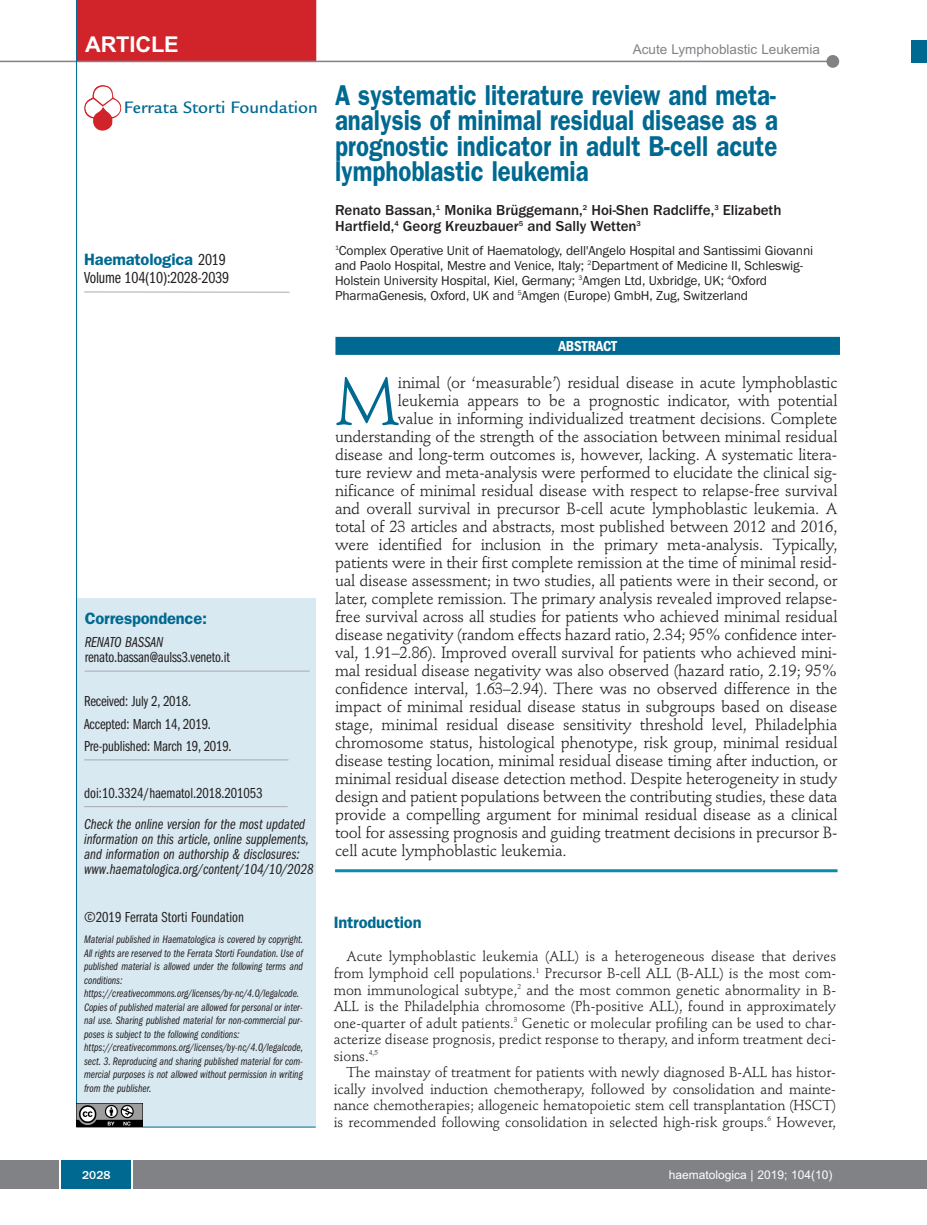
<style>
.page{position:relative;width:927px;height:1225px;background:#fff}
.page>*{position:absolute;margin:0;border:0;box-sizing:border-box;transform-origin:0 0}
.t1{font:66.45px "Stempel Schneidler";color:#006991}
.t2{font:600 28.8px/25.5px "Franklin Gothic";color:#006991;text-align:justify;scale:.83 1}
.t3{font:700 21.75px "Arial";letter-spacing:-.01em;color:#fff}
.t4{font:500 18px "Legacy Sans";color:#006991}
.t5{font:600 16.5px "Franklin Gothic";letter-spacing:-.01em;color:#006991}
.t6{font:16.5px "Franklin Gothic Book Cmpr";letter-spacing:-.01em;color:#231f20}
.t7{font:16.05px "Stempel Schneidler";letter-spacing:-.015em;color:#231f20}
.t8{font:15px/15px "Franklin Gothic Book Cmpr Ital";color:#231f20}
.t9{font:15px/22.5px "Franklin Gothic Book Cmpr";letter-spacing:-.01em;color:#231f20}
.t10{font:500 15px/16.5px "Franklin Gothic";color:#231f20}
.t11{font:600 condensed 15px "Franklin Gothic";letter-spacing:-.005em;color:#fff}
.t12{font:14.25px/16.5px "Stempel Schneidler";color:#231f20;text-align:justify}
.t13{font:13.5px/15px "Franklin Gothic";letter-spacing:-.01em;color:#231f20}
.t14{font:13.5px "Arial";color:#808285}
.t15{font:12px "Arial";color:#fff}
.t16{font:500 12px "Franklin Gothic";color:#fff}
.t17{font:11.25px/13.5px "Franklin Gothic Book Cmpr Ital";color:#231f20}
.s1{font-family:"Franklin Gothic Book Cmpr";font-weight:400;color:#231f20}
</style>
<div class="page">
<div style="left:911px;top:40px;width:16px;height:22px;background:#006991"></div>
<div style="left:910px;top:1160px;width:17px;height:28px;background:#808285"></div>
<div style="left:0;top:1160px;width:910px;height:28px;background:#808285"></div>
<div style="left:61px;top:1160px;width:71px;height:28px;background:#006991"></div>
<svg style="left:60px;top:1160px;width:1px;height:28px"></svg>
<svg style="left:132px;top:1160px;width:1px;height:28px"></svg>
<div style="left:77px;top:598px;width:239px;height:529px;background:#d9e9f1"></div>
<hr style="left:84px;top:759px;width:204px;height:1px;background:#a8a9ad">
<hr style="left:85px;top:671px;width:225px;height:1px;background:#a8a9ad">
<hr style="left:76px;top:1126px;width:240px;height:1px;background:#006991">
<hr style="left:84px;top:292px;width:206px;height:1px;background:#a8a9ad">
<div style="left:77px;top:0;width:239px;height:62px;background:#d1232a"></div>
<hr style="left:0;top:61px;width:830px;height:1px;background:#808285">
<div style="left:826px;top:55px;width:13px;height:13px;background:#808285;border-radius:50%"></div>
<hr style="left:84px;top:806px;width:204px;height:1px;background:#a8a9ad">
<hr style="left:76px;top:0;width:1px;height:1126px;background:#006991">
<img style="left:77px;top:1103px;width:65px;height:23px">
<img style="left:84px;top:85px;width:37px;height:46px">
<hr style="left:335px;top:869px;width:502px;height:3px;background:#0d8aaf">
<div style="left:335px;top:337px;width:505px;height:18px;background:#006991"></div>
<h3 class="t3" style="left:85px;top:32px;width:95px">ARTICLE</h3>
<p class="t14" style="left:633px;top:42px;width:189px">Acute Lymphoblastic Leukemia</p>
<p class="t4" style="left:124px;top:101px;width:196px">Ferrata Storti Foundation</p>
<p class="t5" style="left:84px;top:254px;width:143px">Haematologica <span class="s1">2019</span></p>
<p class="t6" style="left:84px;top:272px;width:146px">Volume 104(10):2028-2039</p>
<p class="t5" style="left:85px;top:612px;width:124px">Correspondence:</p>
<p class="t8" style="left:85px;top:636px;width:80px">RENATO BASSAN</p>
<p class="t9" style="left:85px;top:647px;width:147px">renato.bassan@aulss3.veneto.it</p>
<p class="t9" style="left:84px;top:691px;width:149px">Received: July 2, 2018.<br>Accepted: March 14, 2019.<br>Pre-published: March 19, 2019.</p>
<p class="t9" style="left:84px;top:783px;width:180px">doi:10.3324/haematol.2018.201053</p>
<p class="t8" style="left:84px;top:817px;width:231px">Check the online version for the most updated information on this article, online supplements, and information on authorship &amp; disclosures: www.haematologica.org/content/104/10/2028</p>
<p class="t9" style="left:84px;top:907px;width:161px">©2019 Ferrata Storti Foundation</p>
<p class="t17" style="left:84px;top:933px;width:221px">Material published in Haematologica is covered by copyright.<br>All rights are reserved to the Ferrata Storti Foundation. Use of published material is allowed under the following terms and conditions: https://creativecommons.org/licenses/by-nc/4.0/legalcode.<br>Copies of published material are allowed for personal or inter&shy;nal use. Sharing published material for non-commercial pur&shy;poses is subject to the following conditions: https://creativecommons.org/licenses/by-nc/4.0/legalcode, sect. 3. Reproducing and sharing published material for com&shy;mercial purposes is not allowed without permission in writing from the publisher.</p>
<h2 class="t2" style="left:335px;top:85px;width:535px">A systematic literature review and meta&shy;analysis of minimal residual disease as a prognostic indicator in adult B-cell acute lymphoblastic leukemia</h2>
<p class="t10" style="left:335px;top:201px;width:448px">Renato Bassan,<sup>1</sup> Monika Brüggemann,<sup>2</sup> Hoi-Shen Radcliffe,<sup>3</sup> Elizabeth<br>Hartfield,<sup>4</sup> Georg Kreuzbauer<sup>5</sup> and Sally Wetten<sup>3</sup></p>
<p class="t13" style="left:335px;top:243px;width:480px"><sup>1</sup>Complex Operative Unit of Haematology, dell'Angelo Hospital and Santissimi Giovanni and Paolo Hospital, Mestre and Venice, Italy; <sup>2</sup>Department of Medicine II, Schleswig-Holstein University Hospital, Kiel, Germany; <sup>3</sup>Amgen Ltd, Uxbridge, UK; <sup>4</sup>Oxford PharmaGenesis, Oxford, UK and <sup>5</sup>Amgen (Europe) GmbH, Zug, Switzerland</p>
<p class="t11" style="left:558px;top:341px;width:60px">ABSTRACT</p>
<h1 class="t1" style="left:335px;top:374px;width:65px">M</h1>
<p class="t7" style="left:398px;top:376px;width:441px">inimal (or ‘measurable’) residual disease in acute lymphoblastic</p>
<p class="t7" style="left:398px;top:394px;width:441px">leukemia appears to be a prognostic indicator, with potential</p>
<p class="t7" style="left:398px;top:412px;width:441px">value in informing individualized treatment decisions. Complete</p>
<p class="t7" style="left:335px;top:430px;width:504px">understanding of the strength of the association between minimal residual</p>
<p class="t7" style="left:335px;top:448px;width:504px">disease and long-term outcomes is, however, lacking. A systematic litera-</p>
<p class="t7" style="left:335px;top:466px;width:504px">ture review and meta-analysis were performed to elucidate the clinical sig-</p>
<p class="t7" style="left:335px;top:484px;width:504px">nificance of minimal residual disease with respect to relapse-free survival</p>
<p class="t7" style="left:335px;top:502px;width:504px">and overall survival in precursor B-cell acute lymphoblastic leukemia. A</p>
<p class="t7" style="left:335px;top:520px;width:504px">total of 23 articles and abstracts, most published between 2012 and 2016,</p>
<p class="t7" style="left:335px;top:538px;width:504px">were identified for inclusion in the primary meta-analysis. Typically,</p>
<p class="t7" style="left:335px;top:556px;width:504px">patients were in their first complete remission at the time of minimal resid-</p>
<p class="t7" style="left:335px;top:574px;width:504px">ual disease assessment; in two studies, all patients were in their second, or</p>
<p class="t7" style="left:335px;top:592px;width:504px">later, complete remission. The primary analysis revealed improved relapse-</p>
<p class="t7" style="left:335px;top:610px;width:504px">free survival across all studies for patients who achieved minimal residual</p>
<p class="t7" style="left:335px;top:628px;width:503px">disease negativity (random effects hazard ratio, 2.34; 95% confidence inter-</p>
<p class="t7" style="left:335px;top:646px;width:504px">val, 1.91–2.86). Improved overall survival for patients who achieved mini-</p>
<p class="t7" style="left:335px;top:664px;width:504px">mal residual disease negativity was also observed (hazard ratio, 2.19; 95%</p>
<p class="t7" style="left:335px;top:682px;width:504px">confidence interval, 1.63–2.94). There was no observed difference in the</p>
<p class="t7" style="left:335px;top:700px;width:504px">impact of minimal residual disease status in subgroups based on disease</p>
<p class="t7" style="left:335px;top:718px;width:504px">stage, minimal residual disease sensitivity threshold level, Philadelphia</p>
<p class="t7" style="left:335px;top:736px;width:504px">chromosome status, histological phenotype, risk group, minimal residual</p>
<p class="t7" style="left:335px;top:754px;width:504px">disease testing location, minimal residual disease timing after induction, or</p>
<p class="t7" style="left:335px;top:772px;width:504px">minimal residual disease detection method. Despite heterogeneity in study</p>
<p class="t7" style="left:335px;top:790px;width:504px">design and patient populations between the contributing studies, these data</p>
<p class="t7" style="left:335px;top:808px;width:504px">provide a compelling argument for minimal residual disease as a clinical</p>
<p class="t7" style="left:335px;top:826px;width:504px">tool for assessing prognosis and guiding treatment decisions in precursor B-</p>
<p class="t7" style="left:335px;top:844px;width:233px">cell acute lymphoblastic leukemia.</p>
<p class="t5" style="left:334px;top:917px;width:89px">Introduction</p>
<p class="t12" style="left:334px;top:949px;width:504px;text-indent:13px">Acute lymphoblastic leukemia (ALL) is a heterogeneous disease that derives from lymphoid cell populations.<sup>1</sup> Precursor B-cell ALL (B-ALL) is the most com&shy;mon immunological subtype,<sup>2</sup> and the most common genetic abnormality in B-ALL is the Philadelphia chromosome (Ph-positive ALL), found in approximately one-quarter of adult patients.<sup>3</sup> Genetic or molecular profiling can be used to char&shy;acterize disease prognosis, predict response to therapy, and inform treatment deci&shy;sions.<sup>4,5</sup></p>
<p class="t12" style="left:334px;top:1065px;width:504px;text-indent:13px">The mainstay of treatment for patients with newly diagnosed B-ALL has histor&shy;ically involved induction chemotherapy, followed by consolidation and mainte&shy;nance chemotherapies; allogeneic hematopoietic stem cell transplantation (HSCT) is recommended following consolidation in selected high-risk groups.<sup>6</sup> However,</p>
<p class="t16" style="left:82px;top:1167px;width:30px">2028</p>
<p class="t15" style="left:669px;top:1167px;width:165px">haematologica | 2019; 104(10)</p>
</div>
